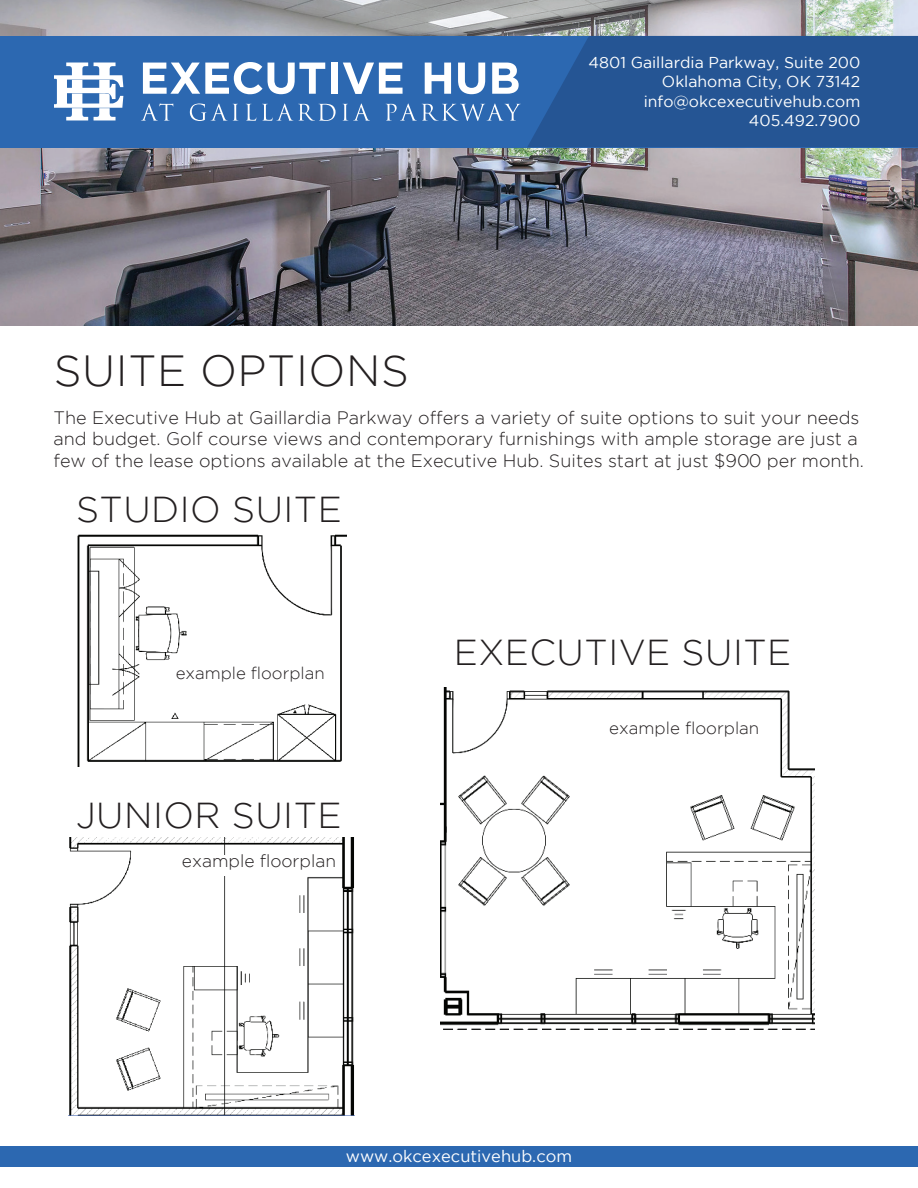
<style>
.page{position:relative;width:918px;height:1188px;background:#fff}
.page>*{position:absolute;margin:0;border:0;box-sizing:border-box;transform-origin:0 0}
.t1{font:300 43.5px "Gotham";letter-spacing:.015em;color:#231f20}
.t2{font:300 36px "Gotham";letter-spacing:.015em;color:#231f20}
.t3{font:300 18px/21.6px "Gotham";color:#231f20}
.t4{font:300 17.4px "Gotham";color:#231f20}
.t5{font:300 16.95px "Gotham";color:#231f20}
.t6{font:300 16.8px "Gotham";color:#231f20}
.t7{font:16.5px "Gotham";color:#fff}
.t8{font:15.75px/19.5px "Gotham";color:#fff;text-align:right}
</style>
<div class="page">
<img style="left:0;top:0;width:918px;height:326px">
<div style="left:0;top:36px;width:918px;height:111px;background:#2c68b1"></div>
<svg style="left:527px;top:36px;width:391px;height:111px;background:#255696"></svg>
<img style="left:77px;top:534px;width:270px;height:232px">
<img style="left:69px;top:837px;width:285px;height:278px">
<div style="left:182px;top:855px;width:155px;height:20px;background:#fff"></div>
<div style="left:176px;top:667px;width:150px;height:20px;background:#fff"></div>
<img style="left:441px;top:688px;width:374px;height:341px">
<div style="left:583px;top:834px;width:79px;height:100px;background:#fff"></div>
<div style="left:609px;top:722px;width:151px;height:20px;background:#fff"></div>
<div style="left:0;top:1146px;width:918px;height:20px;background:#2c68b1"></div>
<svg style="left:54px;top:63px;width:69px;height:57px"></svg>
<svg style="left:143px;top:62px;width:182px;height:32px"></svg>
<div style="left:331px;top:63px;width:7px;height:31px;background:#fff"></div>
<svg style="left:343px;top:63px;width:60px;height:31px"></svg>
<svg style="left:425px;top:63px;width:26px;height:31px"></svg>
<svg style="left:458px;top:63px;width:27px;height:31px"></svg>
<svg style="left:492px;top:63px;width:27px;height:31px"></svg>
<svg style="left:141px;top:104px;width:32px;height:17px"></svg>
<svg style="left:190px;top:104px;width:48px;height:17px"></svg>
<svg style="left:246px;top:104px;width:10px;height:17px"></svg>
<svg style="left:262px;top:104px;width:74px;height:17px"></svg>
<svg style="left:343px;top:104px;width:27px;height:17px"></svg>
<svg style="left:386px;top:104px;width:135px;height:17px"></svg>
<p class="t8" style="left:589px;top:52px;width:273px">4801 Gaillardia Parkway, Suite 200<br>Oklahoma City, OK 73142 info@okcexecutivehub.com<br>405.492.7900</p>
<h1 class="t1" style="left:54px;top:347px;width:357px">SUITE OPTIONS</h1>
<p class="t3" style="left:54px;top:406px;width:812px">The Executive Hub at Gaillardia Parkway offers a variety of suite options to suit your needs and budget. Golf course views and contemporary furnishings with ample storage are just a few of the lease options available at the Executive Hub. Suites start at just $900 per month.</p>
<h2 class="t2" style="left:76px;top:489px;width:267px">STUDIO SUITE</h2>
<p class="t6" style="left:176px;top:664px;width:150px">example floorplan</p>
<h2 class="t2" style="left:76px;top:795px;width:267px">JUNIOR SUITE</h2>
<p class="t4" style="left:182px;top:852px;width:156px">example floorplan</p>
<h2 class="t2" style="left:454px;top:632px;width:339px">EXECUTIVE SUITE</h2>
<p class="t5" style="left:609px;top:719px;width:152px">example floorplan</p>
<p class="t7" style="left:346px;top:1147px;width:228px">www.okcexecutivehub.com</p>
</div>
